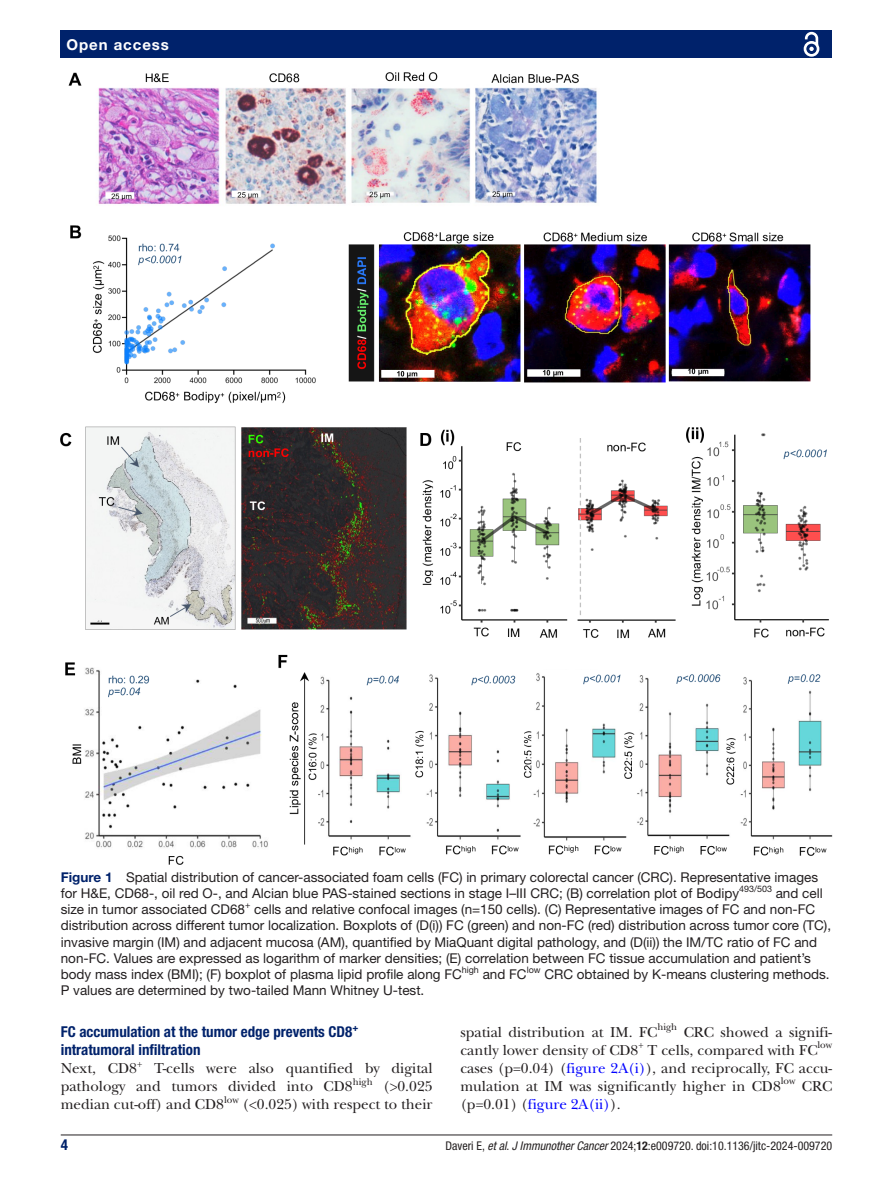
<style>
.page{position:relative;width:893px;height:1191px;background:#fff}
.page>*{position:absolute;margin:0;border:0;box-sizing:border-box;transform-origin:0 0}
.t1{font:15px/18px "New Baskerville";color:#231f20}
.t2{font:700 condensed 15px "Helvetica Neue LT Std";color:#00226b}
.t3{font:700 15px "Helvetica Neue LT Std";letter-spacing:.065em;color:#fff}
.t4{font:13.5px/16.2px "Helvetica Neue LT Std";color:#231f20}
.t5{font:condensed 12px "Helvetica Neue LT Std";color:#231f20}
.t6{font:9.9px "New Baskerville";color:#231f20}
.t7{font:700 condensed 9.9px "Helvetica Neue LT Std";color:#00226b}
.t8{font:9px "Helvetica Neue LT Std";color:#231f20}
.s1{font-weight:700;color:#00226b}
.s2{color:#00f}
.s3{font-style:italic}
.s4{font-weight:700}
</style>
<div class="page">
<hr style="left:61px;top:1134px;width:771px;height:1px;background:#231f20">
<div style="left:61px;top:31px;width:771px;height:27px;background:#00226b"></div>
<svg style="left:803px;top:31px;width:17px;height:26px"></svg>
<img style="left:61px;top:73px;width:771px;height:791px">
<p class="t3" style="left:66px;top:35px;width:104px">Open access</p>
<p class="t4" style="left:61px;top:868px;width:759px"><span class="s1">Figure 1</span> Spatial distribution of cancer-associated foam cells (FC) in primary colorectal cancer (CRC). Representative images for H&amp;E, CD68-, oil red O-, and Alcian blue PAS-stained sections in stage I–III CRC; (B) correlation plot of Bodipy</p>
<p class="t8" style="left:739px;top:883px;width:34px">493/503</p>
<p class="t4" style="left:61px;top:885px;width:772px;text-indent:715px">and cell size in tumor associated CD68<sup>+</sup> cells and relative confocal images (n=150 cells). (C) Representative images of FC and non-FC distribution across different tumor localization. Boxplots of (D(i)) FC (green) and non-FC (red) distribution across tumor core (TC), invasive margin (IM) and adjacent mucosa (AM), quantified by MiaQuant digital pathology, and (D(ii)) the IM/TC ratio of FC and non-FC. Values are expressed as logarithm of marker densities; (E) correlation between FC tissue accumulation and patient’s body mass index (BMI); (F) boxplot of plasma lipid profile along FC<sup>high</sup> and FC</p>
<p class="t8" style="left:527px;top:964px;width:15px">low</p>
<p class="t4" style="left:544px;top:966px;width:287px">CRC obtained by K-means clustering methods.</p>
<p class="t4" style="left:61px;top:982px;width:365px">P values are determined by two-tailed Mann Whitney U-test.</p>
<p class="t2" style="left:61px;top:1023px;width:293px">FC accumulation at the tumor edge prevents CD8</p>
<p class="t7" style="left:352px;top:1021px;width:7px">+</p>
<p class="t2" style="left:61px;top:1041px;width:141px">intratumoral infiltration</p>
<p class="t1" style="left:61px;top:1059px;width:78px">Next, CD8</p>
<p class="t6" style="left:137px;top:1057px;width:7px">+</p>
<p class="t1" style="left:61px;top:1059px;width:373px;text-indent:93px">T-cells were also quantified by digital pathology and tumors divided into CD8</p>
<p class="t6" style="left:353px;top:1075px;width:21px">high</p>
<p class="t1" style="left:61px;top:1077px;width:373px;text-align:right">(&gt;0.025<br>median cut-off) and CD8<sup>low</sup> (&lt;0.025) with respect to their</p>
<p class="t1" style="left:460px;top:1023px;width:198px">spatial distribution at IM. FC</p>
<p class="t6" style="left:657px;top:1021px;width:21px">high</p>
<p class="t1" style="left:684px;top:1023px;width:150px">CRC showed a signifi-</p>
<p class="t1" style="left:460px;top:1041px;width:180px">cantly lower density of CD8</p>
<p class="t6" style="left:638px;top:1039px;width:7px">+</p>
<p class="t1" style="left:647px;top:1041px;width:171px">T cells, compared with FC</p>
<p class="t6" style="left:817px;top:1039px;width:16px">low</p>
<p class="t1" style="left:460px;top:1059px;width:373px;text-align:justify">cases (p=0.04) (<span class="s2">figure 2A(i)</span>), and reciprocally, FC accu&shy;mulation at IM was significantly higher in CD8<sup>low</sup> CRC (p=0.01) (<span class="s2">figure 2A(ii)</span>).</p>
<p class="t2" style="left:61px;top:1135px;width:9px">4</p>
<p class="t5" style="left:445px;top:1138px;width:388px">Daveri E, <span class="s3">et al</span>. <span class="s3">J Immunother Cancer</span> 2024;<span class="s4">12</span>:e009720. doi:10.1136/jitc-2024-009720</p>
</div>
